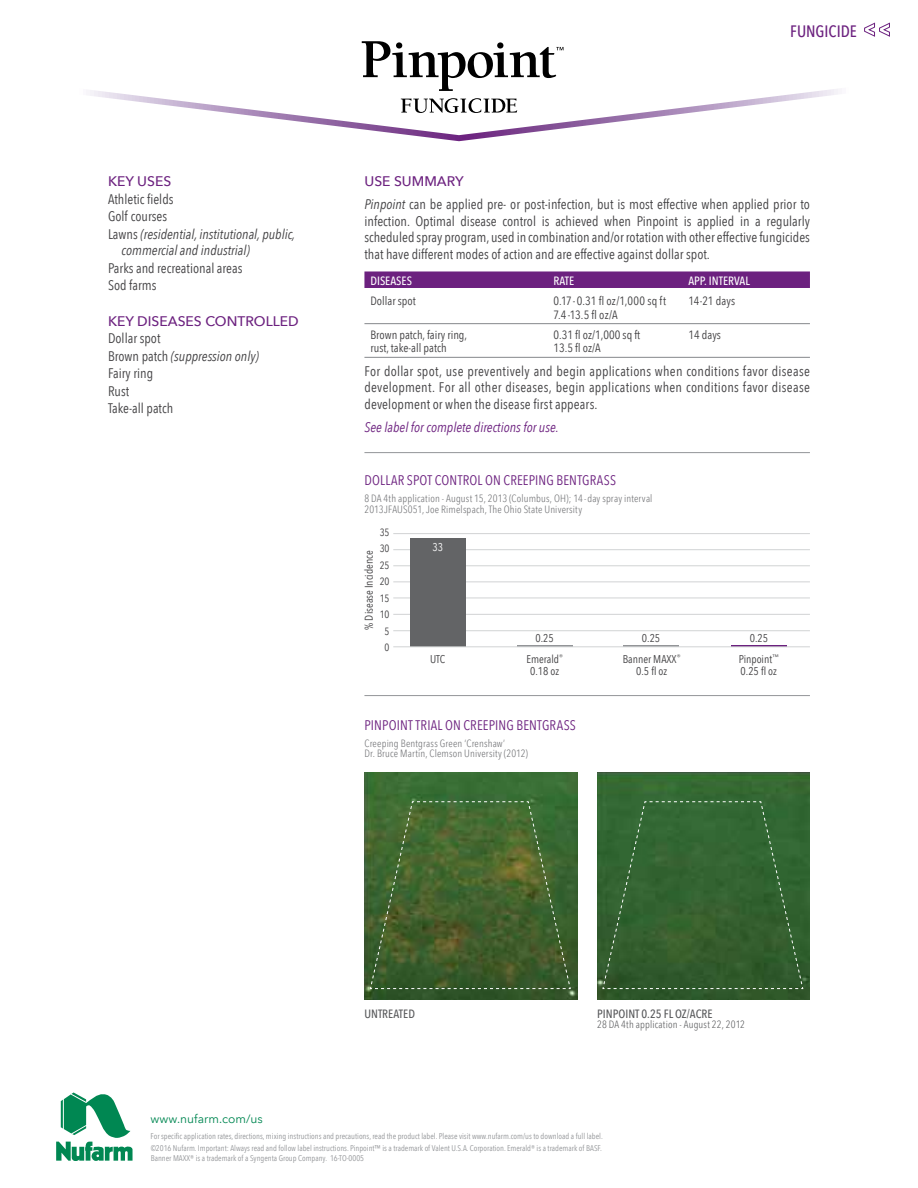
<style>
.page{position:relative;width:918px;height:1188px;background:#fff}
.page>*{position:absolute;margin:0;border:0;box-sizing:border-box;transform-origin:0 0}
.t1{font:500 condensed 16.5px "Avenir Next LT Pro";color:#6c217f}
.t2{font:condensed 13.8px/17.5px "Avenir Next LT Pro";color:#414042}
.t3{font:condensed 13.8px "Avenir Next LT Pro";letter-spacing:.01em;color:#6c217f}
.t4{font:italic condensed 13.8px "Avenir Next LT Pro";color:#414042}
.t5{font:italic condensed 13.8px "Avenir Next LT Pro";color:#6c217f}
.t6{font:500 13.8px "Avenir Next LT Pro";color:#6c217f}
.t7{font:condensed 12px "Avenir Next LT Pro";color:#414042}
.t8{font:500 condensed 12px "Avenir Next LT Pro";color:#58595b}
.t9{font:500 condensed 12px "Avenir Next LT Pro";color:#fff}
.t10{font:condensed 12px "Avenir Next LT Pro";letter-spacing:.02em;color:#414042}
.t11{font:12px "Avenir Next LT Pro";color:#008752}
.t12{font:condensed 11.25px/12px "Avenir Next LT Pro";color:#414042;text-align:center}
.t13{font:condensed 11.25px "Avenir Next LT Pro";color:#fff}
.t14{font:300 condensed 10.5px/10.5px "Avenir Next LT Pro";letter-spacing:.015em;color:#6d6e71}
.t15{font:300 condensed 10.5px "Avenir Next LT Pro";letter-spacing:.015em;color:#58595b}
.t16{font:condensed 10.5px/16.5px "Avenir Next LT Pro";color:#414042;text-align:center}
.t17{font:condensed 8.25px/12.5px "Avenir Next LT Pro";color:#939598}
.s1{font-style:normal}
.s2{font-style:italic}
.s3{font-weight:500;font-stretch:normal;color:#6c217f}
</style>
<div class="page">
<svg style="left:90px;top:89px;width:748px;height:53px"></svg>
<div style="left:364px;top:271px;width:446px;height:17px;background:#6c217f"></div>
<hr style="left:364px;top:323px;width:446px;height:1px;background:#939598">
<hr style="left:364px;top:357px;width:446px;height:1px;background:#939598">
<hr style="left:364px;top:452px;width:446px;height:1px;background:#939598">
<hr style="left:364px;top:695px;width:446px;height:1px;background:#939598">
<hr style="left:393px;top:614px;width:417px;height:1px;background:#d1d3d4">
<hr style="left:393px;top:630px;width:417px;height:1px;background:#d1d3d4">
<hr style="left:393px;top:549px;width:417px;height:1px;background:#d1d3d4">
<hr style="left:393px;top:533px;width:417px;height:1px;background:#d1d3d4">
<hr style="left:393px;top:565px;width:417px;height:1px;background:#d1d3d4">
<hr style="left:393px;top:581px;width:417px;height:1px;background:#d1d3d4">
<hr style="left:393px;top:597px;width:417px;height:1px;background:#d1d3d4">
<hr style="left:623px;top:645px;width:56px;height:2px;background:#939598">
<hr style="left:731px;top:645px;width:56px;height:2px;background:#6c217f">
<div style="left:410px;top:539px;width:55px;height:108px;background:#636466"></div>
<hr style="left:517px;top:645px;width:55px;height:2px;background:#939598">
<hr style="left:393px;top:646px;width:417px;height:1px;background:#d1d3d4">
<img style="left:597px;top:772px;width:213px;height:228px">
<img style="left:364px;top:772px;width:213px;height:228px">
<svg style="left:864px;top:22px;width:26px;height:15px"></svg>
<svg style="left:56px;top:1092px;width:77px;height:69px"></svg>
<svg style="left:401px;top:98px;width:116px;height:15px"></svg>
<svg style="left:362px;top:41px;width:201px;height:50px"></svg>
<svg style="left:370px;top:801px;width:201px;height:188px;background:#44642f"></svg>
<svg style="left:602px;top:801px;width:202px;height:188px;background:#346231"></svg>
<p class="t6" style="left:108px;top:173px;width:48px">KEY USES</p>
<p class="t2" style="left:108px;top:190px;width:67px">Athletic fields</p>
<p class="t2" style="left:108px;top:208px;width:61px">Golf courses</p>
<p class="t4" style="left:108px;top:226px;width:189px"><span class="s1">Lawns</span> (residential, institutional, public,</p>
<p class="t4" style="left:122px;top:242px;width:130px">commercial and industrial)</p>
<p class="t2" style="left:108px;top:259px;width:136px">Parks and recreational areas<br>Sod farms</p>
<p class="t6" style="left:108px;top:312px;width:49px">KEY DISEASES</p>
<p class="t6" style="left:205px;top:312px;width:11px">CONTRO</p>
<p class="t6" style="left:266px;top:312px;width:24px">LLED</p>
<p class="t2" style="left:108px;top:329px;width:152px">Dollar spot<br>Brown patch <span class="s2">(suppression only)<br></span>Fairy ring<br>Rust<br>Take-all patch</p>
<p class="t1" style="left:790px;top:21px;width:66px">FUNGICIDE</p>
<p class="t2" style="left:364px;top:170px;width:447px;line-height:23.2px;text-indent:30px"><span class="s3">SUMMARY<br></span><span class="s2">Pinpoint</span> can be applied pre- or post-infection, but is most effective when applied prior to</p>
<p class="t2" style="left:364px;top:213px;width:447px;line-height:16.5px;text-align:justify">infection. Optimal disease control is achieved when Pinpoint is applied in a regularly scheduled spray program, used in combination and/or rotation with other effective fungicides that have different modes of action and are effective against dollar spot.</p>
<p class="t9" style="left:370px;top:274px;width:40px">DIS EASES</p>
<p class="t9" style="left:553px;top:274px;width:22px">RATE</p>
<p class="t9" style="left:688px;top:274px;width:62px">APP. I NTERVAL</p>
<p class="t7" style="left:370px;top:294px;width:47px">Dollar spot</p>
<p class="t10" style="left:553px;top:294px;width:114px">0.17-0.31 fl oz/1,000 sq ft</p>
<p class="t7" style="left:688px;top:294px;width:48px">14-21 days</p>
<p class="t7" style="left:553px;top:307px;width:66px">7.4-13.5 fl oz/A</p>
<p class="t7" style="left:370px;top:328px;width:98px">Brown patch, fairy ring,</p>
<p class="t7" style="left:553px;top:328px;width:88px">0.31 fl oz/1,000 sq ft</p>
<p class="t7" style="left:688px;top:328px;width:34px">14 days</p>
<p class="t7" style="left:370px;top:341px;width:78px">rust, take-all patch</p>
<p class="t7" style="left:553px;top:341px;width:49px">13.5 fl oz/A</p>
<p class="t2" style="left:364px;top:363px;width:447px;line-height:16.5px;text-align:justify">For dollar spot, use preventively and begin applications when conditions favor disease development. For all other diseases, begin applications when conditions favor disease development or when the disease first appears.</p>
<p class="t5" style="left:364px;top:419px;width:196px">See label for complete directions for use.</p>
<p class="t3" style="left:364px;top:472px;width:253px">DOLLAR SPOT CONTROL ON CREEPING BENTGRASS</p>
<p class="t14" style="left:364px;top:494px;width:290px">8 DA 4th application - August 15, 2013 (Columbus, OH); 14-day spray interval<br>2013JFAUS051, Joe Rimelspach, The Ohio State University</p>
<p class="t16" style="left:380px;top:524px;width:11px">35<br>30<br>25<br>20<br>15<br>10<br>5<br>0</p>
<p class="t6" style="left:364px;top:173px;width:10px">USE</p>
<p class="t13" style="left:432px;top:541px;width:12px">33</p>
<p class="t12" style="left:363px;top:630px;width:81px;rotate:-90deg">% Disease Incidence</p>
<p class="t12" style="left:536px;top:632px;width:20px">0.25</p>
<p class="t12" style="left:642px;top:632px;width:20px">0.25</p>
<p class="t12" style="left:750px;top:632px;width:20px">0.25</p>
<p class="t12" style="left:430px;top:653px;width:17px">UTC</p>
<p class="t12" style="left:526px;top:653px;width:38px">Emerald<sup>®<br></sup>0.18 oz</p>
<p class="t12" style="left:623px;top:653px;width:59px">Banner MAXX<sup>®<br></sup>0.5 fl oz</p>
<p class="t12" style="left:739px;top:653px;width:41px;text-align:left">Pinpoint<sup>™<br></sup>0.25 fl oz</p>
<p class="t3" style="left:364px;top:717px;width:7px">pinpoint</p>
<p class="t3" style="left:416px;top:717px;width:12px">Trial</p>
<p class="t3" style="left:445px;top:717px;width:26px">on creeping</p>
<p class="t3" style="left:516px;top:717px;width:8px">bentgrass</p>
<p class="t14" style="left:364px;top:738px;width:165px">Creeping Bentgrass Green ‘Crenshaw’<br>Dr. Bruce Martin, Clemson University (2012)</p>
<p class="t8" style="left:364px;top:1006px;width:52px">UNTREATED</p>
<p class="t8" style="left:597px;top:1006px;width:111px">PINPOINT 0.25 FL OZ/ACRE</p>
<p class="t15" style="left:597px;top:1018px;width:149px">28 DA 4th application - August 22, 2012</p>
<p class="t11" style="left:151px;top:1112px;width:114px">www.nufarm.com/us</p>
<p class="t17" style="left:151px;top:1129px;width:454px">For specific application rates, directions, mixing instructions and precautions, read the product label. Please visit www.nufarm.com/us to download a full label. ©2016 Nufarm. Important: Always read and follow label instructions. Pinpoint™ is a trademark of Valent U.S.A. Corporation. Emerald® is a trademark of BASF.</p>
<p class="t17" style="left:151px;top:1152px;width:215px">Banner MAXX® is a trademark of a Syngenta Group Company. 16-TO-0005</p>
</div>
